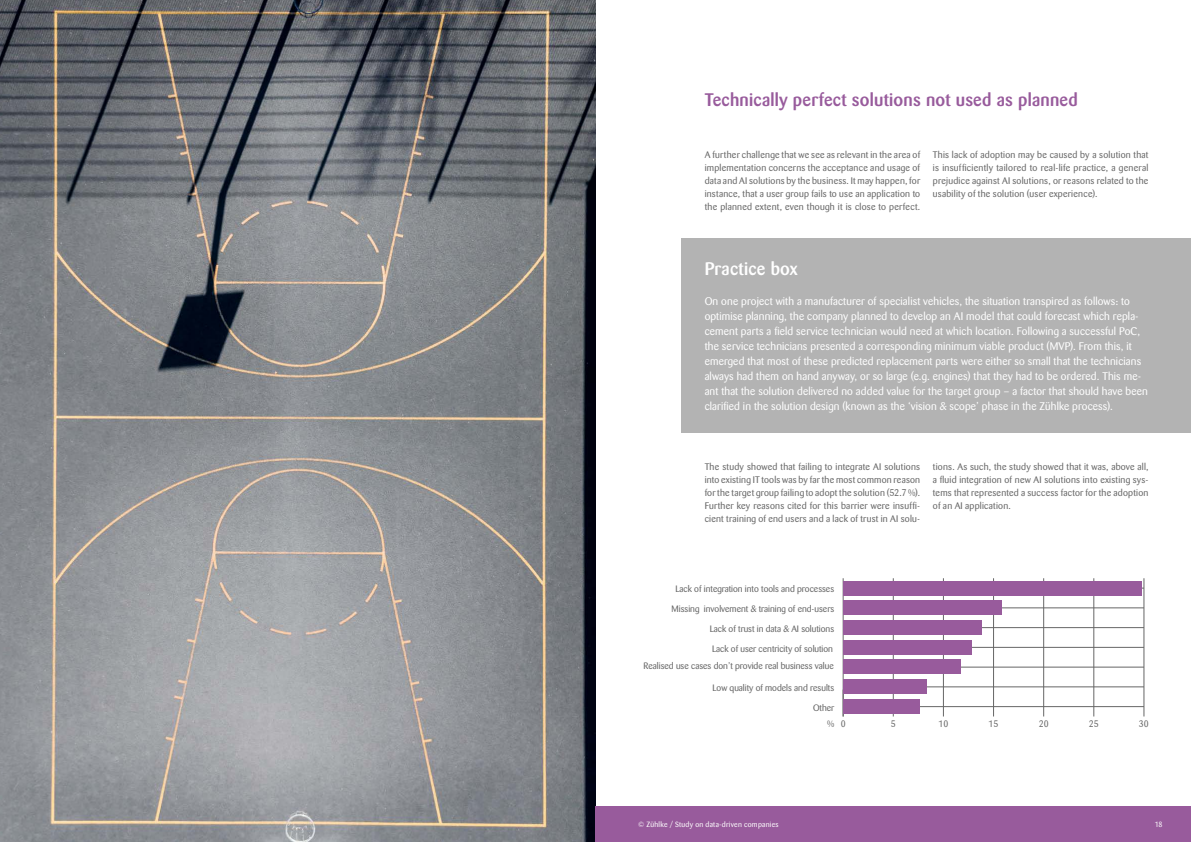
<style>
.page{position:relative;width:1191px;height:842px;background:#fff}
.page>*{position:absolute;margin:0;border:0;box-sizing:border-box;transform-origin:0 0}
.t1{font:18px "AA Zuehlke Med OTPS";letter-spacing:.015em;color:#985b9c}
.t2{font:18px "AA Zuehlke Med OTPS";letter-spacing:.015em;color:#fff}
.t3{font:11px/15px "AA Zuehlke OTPS";letter-spacing:.015em;color:#fff}
.t4{font:9.5px/13px "AA Zuehlke OTPS";letter-spacing:.025em;color:#666;text-align:justify}
.t5{font:9.2px/19.8px "AA Zuehlke OTPS";color:#666;text-align:right}
.t6{font:7.5px "AA Zuehlke OTPS";letter-spacing:.035em;color:#fff}
</style>
<div class="page">
<img style="left:0;top:0;width:595px;height:842px">
<div style="left:595px;top:806px;width:596px;height:36px;background:#985b9c"></div>
<div style="left:682px;top:238px;width:509px;height:195px;background:#b3b3b3"></div>
<hr style="left:893px;top:578px;width:1px;height:138px;background:#666">
<hr style="left:943px;top:578px;width:1px;height:138px;background:#666">
<hr style="left:993px;top:578px;width:1px;height:138px;background:#666">
<hr style="left:1043px;top:578px;width:1px;height:138px;background:#666">
<hr style="left:1093px;top:578px;width:1px;height:138px;background:#666">
<hr style="left:1143px;top:578px;width:1px;height:138px;background:#666">
<hr style="left:843px;top:578px;width:1px;height:138px;background:#666">
<hr style="left:843px;top:706px;width:301px;height:1px;background:#666">
<hr style="left:843px;top:687px;width:301px;height:1px;background:#666">
<hr style="left:843px;top:667px;width:301px;height:1px;background:#666">
<hr style="left:843px;top:647px;width:301px;height:1px;background:#666">
<hr style="left:843px;top:627px;width:301px;height:1px;background:#666">
<hr style="left:843px;top:608px;width:301px;height:1px;background:#666">
<hr style="left:843px;top:588px;width:301px;height:1px;background:#666">
<div style="left:843px;top:581px;width:298px;height:14px;background:#985b9c"></div>
<div style="left:843px;top:620px;width:138px;height:15px;background:#985b9c"></div>
<div style="left:843px;top:601px;width:158px;height:14px;background:#985b9c"></div>
<div style="left:843px;top:659px;width:118px;height:14px;background:#985b9c"></div>
<div style="left:843px;top:640px;width:128px;height:14px;background:#985b9c"></div>
<div style="left:843px;top:680px;width:83px;height:14px;background:#985b9c"></div>
<div style="left:843px;top:699px;width:76px;height:15px;background:#985b9c"></div>
<h1 class="t1" style="left:704px;top:89px;width:374px">Technically perfect solutions not used as planned</h1>
<p class="t4" style="left:704px;top:149px;width:217px">A further challenge that we see as relevant in the area of implementation concerns the acceptance and usage of data and AI solutions by the business. It may happen, for instance, that a user group fails to use an application to the planned extent, even though it is close to perfect.</p>
<p class="t4" style="left:933px;top:149px;width:217px">This lack of adoption may be caused by a solution that is insufficiently tailored to real-life practice, a general prejudice against AI solutions, or reasons related to the usability of the solution (user experience).</p>
<h1 class="t2" style="left:704px;top:258px;width:95px">Practice box</h1>
<p class="t3" style="left:704px;top:294px;width:445px">On one project with a manufacturer of specialist vehicles, the situation transpired as follows: to optimise planning, the company planned to develop an AI model that could forecast which repla&shy;cement parts a field service technician would need at which location. Following a successful PoC, the service technicians presented a corresponding minimum viable product (MVP). From this, it emerged that most of these predicted replacement parts were either so small that the technicians always had them on hand anyway, or so large (e.g. engines) that they had to be ordered. This me&shy;ant that the solution delivered no added value for the target group – a factor that should have been clarified in the solution design (known as the ‘vision &amp; scope’ phase in the Zühlke process).</p>
<p class="t4" style="left:704px;top:461px;width:217px">The study showed that failing to integrate AI solutions into existing IT tools was by far the most common reason for the target group failing to adopt the solution (52.7%).<br>Further key reasons cited for this barrier were insuffi&shy;cient training of end users and a lack of trust in AI solu-</p>
<p class="t4" style="left:933px;top:461px;width:217px">tions. As such, the study showed that it was, above all, a fluid integration of new AI solutions into existing sys&shy;tems that represented a success factor for the adoption of an AI application.</p>
<p class="t5" style="left:671px;top:579px;width:164px">Lack of integration into tools and processes Missing involvement &amp; training of end-users Lack of trust in data &amp; AI solutions<br>Lack of user centricity of solution</p>
<p class="t5" style="left:643px;top:656px;width:192px">Realised use cases don’t provide real business value</p>
<p class="t5" style="left:712px;top:678px;width:123px">Low quality of models and results<br>Other</p>
<p class="t5" style="left:827px;top:714px;width:9px">%</p>
<p class="t5" style="left:840px;top:714px;width:6px">0</p>
<p class="t5" style="left:890px;top:714px;width:6px">5</p>
<p class="t5" style="left:938px;top:714px;width:12px">10</p>
<p class="t5" style="left:988px;top:714px;width:12px">15</p>
<p class="t5" style="left:1038px;top:714px;width:11px">20</p>
<p class="t5" style="left:1088px;top:714px;width:12px">25</p>
<p class="t5" style="left:1139px;top:714px;width:11px">30</p>
<p class="t6" style="left:638px;top:820px;width:142px">© Zühlke / Study on data-driven companies</p>
<p class="t6" style="left:1154px;top:820px;width:9px">18</p>
</div>
